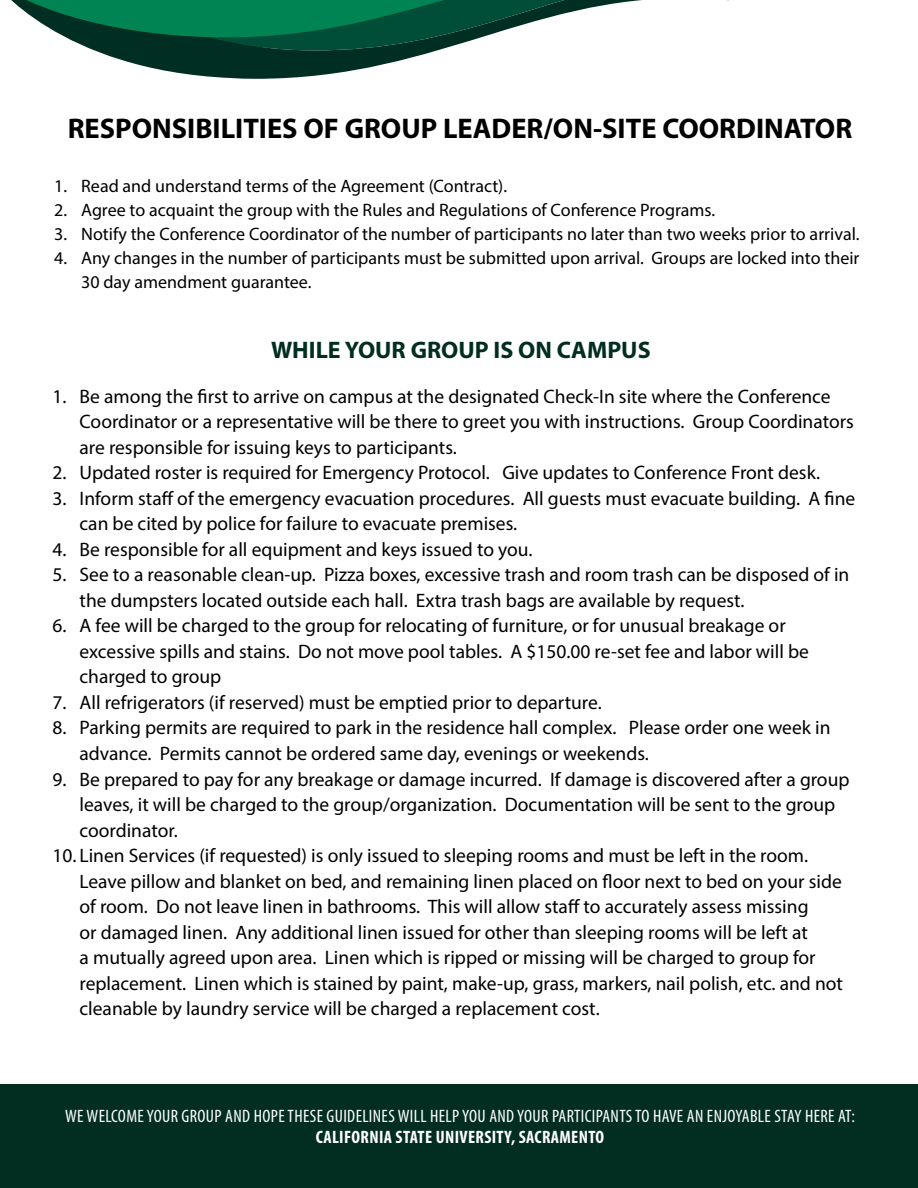
<style>
.page{position:relative;width:918px;height:1188px;background:#fff}
.page>*{position:absolute;margin:0;border:0;box-sizing:border-box;transform-origin:0 0}
.t1{font:700 28.5px "Myriad Pro";color:#000}
.t2{font:700 24px "Myriad Pro";color:#022e22}
.t3{font:19.5px/25.5px "Myriad Pro";color:#000}
.t4{font:18px/24px "Myriad Pro";color:#000}
.t5{font:condensed 18px "Myriad Pro";letter-spacing:.02em;color:#fff}
.t6{font:700 condensed 18px "Myriad Pro";letter-spacing:.02em;color:#fff}
</style>
<div class="page">
<div style="left:0;top:1084px;width:918px;height:104px;background:#022e22"></div>
<svg style="left:11px;top:0;width:718px;height:79px"></svg>
<h1 class="t1" style="left:68px;top:110px;width:786px">RESPONSIBILITIES OF GROUP LEADER/ON-SITE COORDINATOR</h1>
<p class="t4" style="left:54px;top:174px;width:454px">1. Read and understand terms of the Agreement (Contract).</p>
<p class="t4" style="left:54px;top:198px;width:663px">2. Agree to acquaint the group with the Rules and Regulations of Conference Programs.</p>
<p class="t4" style="left:54px;top:222px;width:807px">3. Notify the Conference Coordinator of the number of participants no later than two weeks prior to arrival.</p>
<p class="t4" style="left:81px;top:246px;width:780px;text-indent:-27px">4. Any changes in the number of participants must be submitted upon arrival. Groups are locked into their<br>30 day amendment guarantee.</p>
<p class="t2" style="left:271px;top:334px;width:381px">WHILE YOUR GROUP IS ON CAMPUS</p>
<p class="t3" style="left:80px;top:383px;width:776px;text-indent:-27px">1. Be among the first to arrive on campus at the designated Check-In site where the Conference<br>Coordinator or a representative will be there to greet you with instructions. Group Coordinators are responsible for issuing keys to participants.</p>
<p class="t3" style="left:53px;top:460px;width:769px">2. Updated roster is required for Emergency Protocol. Give updates to Conference Front desk.</p>
<p class="t3" style="left:80px;top:485px;width:777px;text-indent:-27px">3. Inform staff of the emergency evacuation procedures. All guests must evacuate building. A fine can be cited by police for failure to evacuate premises.</p>
<p class="t3" style="left:53px;top:536px;width:481px">4. Be responsible for all equipment and keys issued to you.</p>
<p class="t3" style="left:80px;top:562px;width:771px;text-indent:-27px">5. See to a reasonable clean-up. Pizza boxes, excessive trash and room trash can be disposed of in the dumpsters located outside each hall. Extra trash bags are available by request.</p>
<p class="t3" style="left:80px;top:613px;width:731px;text-indent:-27px">6. A fee will be charged to the group for relocating of furniture, or for unusual breakage or excessive spills and stains. Do not move pool tables. A $150.00 re-set fee and labor will be charged to group</p>
<p class="t3" style="left:53px;top:689px;width:551px">7. All refrigerators (if reserved) must be emptied prior to departure.</p>
<p class="t3" style="left:80px;top:715px;width:752px;text-indent:-27px">8. Parking permits are required to park in the residence hall complex. Please order one week in advance. Permits cannot be ordered same day, evenings or weekends.</p>
<p class="t3" style="left:80px;top:766px;width:771px;text-indent:-27px">9. Be prepared to pay for any breakage or damage incurred. If damage is discovered after a group leaves, it will be charged to the group/organization. Documentation will be sent to the group coordinator.</p>
<p class="t3" style="left:80px;top:842px;width:765px;text-indent:-27px">10. Linen Services (if requested) is only issued to sleeping rooms and must be left in the room.<br>Leave pillow and blanket on bed, and remaining linen placed on floor next to bed on your side of room. Do not leave linen in bathrooms. This will allow staff to accurately assess missing<br>or damaged linen. Any additional linen issued for other than sleeping rooms will be left at<br>a mutually agreed upon area. Linen which is ripped or missing will be charged to group for replacement. Linen which is stained by paint, make-up, grass, markers, nail polish, etc. and not cleanable by laundry service will be charged a replacement cost.</p>
<p class="t5" style="left:65px;top:1105px;width:791px">WE WELCOME YOUR GROUP AND HOPE THESE GUIDELINES WILL HELP YOU AND YOUR PARTICIPANTS TO HAVE AN ENJOYABLE STAY HERE AT:</p>
<p class="t6" style="left:316px;top:1126px;width:290px">CALIFORNIA STATE UNIVERSITY, SACRAMENTO</p>
</div>
